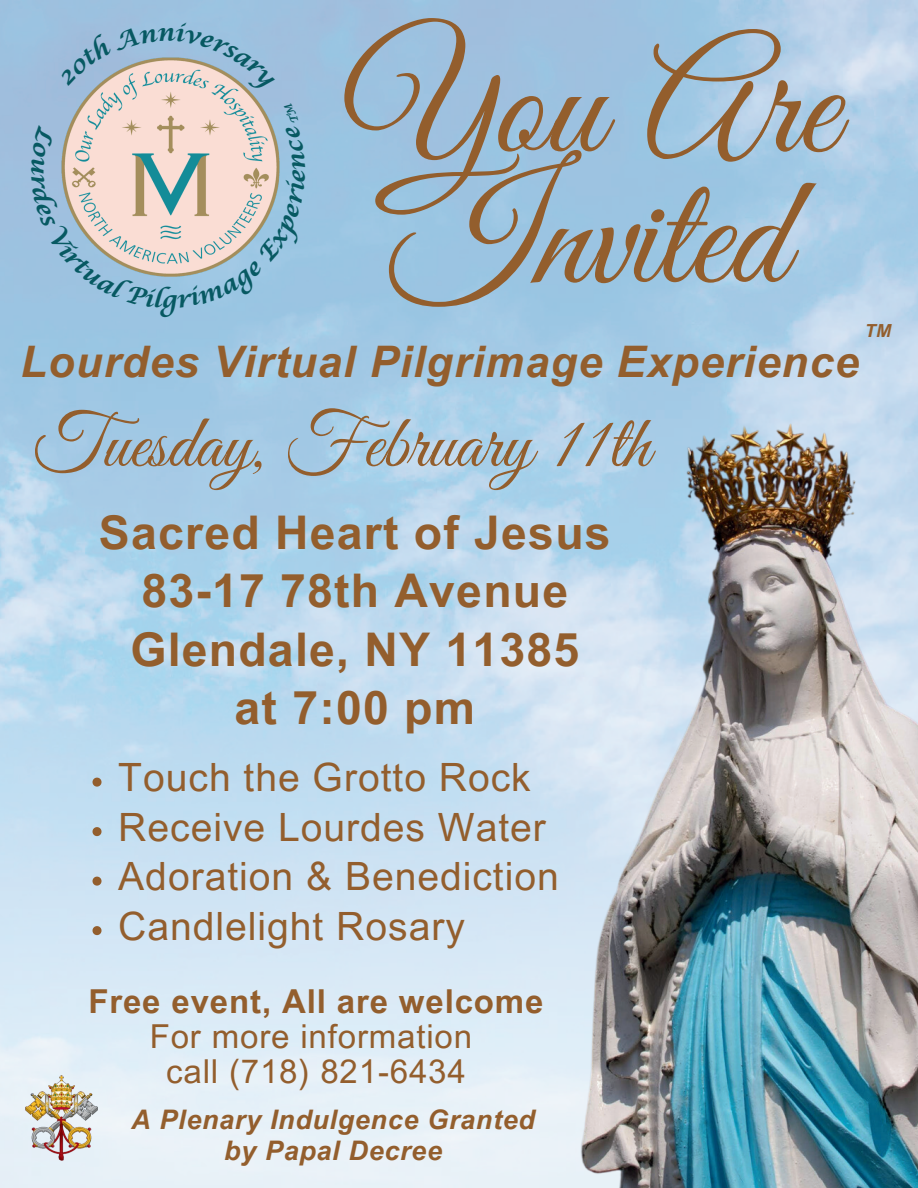
<style>
.page{position:relative;width:918px;height:1188px;background:#fff}
.page>*{position:absolute;margin:0;border:0;box-sizing:border-box;transform-origin:0 0}
.t1{font:158.55px/130.5px "Great Vibes";color:#935e2d;text-align:center}
.t2{font:76.05px "Great Vibes";color:#935e2d}
.t3{font:700 46.5px/58.5px "Arial MT Pro";letter-spacing:.025em;color:#935e2d;text-align:center}
.t4{font:italic 700 43.5px "Arial MT Pro";letter-spacing:.025em;color:#935e2d}
.t5{font:39px/49.5px "Arial MT Pro";letter-spacing:.025em;color:#935e2d}
.t6{font:33px/34.8px "Arial MT Pro";letter-spacing:.025em;color:#935e2d;text-align:center}
.t7{font:700 33px "Arial MT Pro";letter-spacing:.025em;color:#935e2d}
.t8{font:italic 700 27px/31.5px "Arial MT Pro";letter-spacing:.025em;color:#935e2d;text-align:center}
.t9{font:700 23.7px "Lucida Calligraphy Std";color:#075962}
.t10{font:700 23.4px "Lucida Calligraphy Std";color:#075962}
.t11{font:italic 700 18px "Arial MT Pro";color:#935e2d}
</style>
<div class="page">
<img style="left:0;top:324px;width:918px;height:864px">
<img style="left:26px;top:1076px;width:72px;height:84px">
<svg style="left:93px;top:778px;width:9px;height:9px"></svg>
<svg style="left:93px;top:827px;width:9px;height:9px"></svg>
<svg style="left:93px;top:877px;width:9px;height:9px"></svg>
<svg style="left:93px;top:926px;width:9px;height:9px"></svg>
<img style="left:62px;top:58px;width:218px;height:218px">
<svg style="left:31px;top:125px;width:140px;height:184px;background:#c0c8d0"></svg>
<svg style="left:59px;top:26px;width:100px;height:60px;background:#a9bfd5"></svg>
<svg style="left:175px;top:22px;width:100px;height:72px;background:#adc3d6"></svg>
<svg style="left:177px;top:103px;width:129px;height:205px;background:#c2cad0"></svg>
<p class="t9" style="left:157px;top:18px;width:19px">n</p>
<p class="t10" style="left:161px;top:285px;width:17px">g</p>
<h1 class="t1" style="left:342px;top:51px;width:497px">You Are<br>Invited</h1>
<p class="t4" style="left:21px;top:336px;width:840px">Lourdes Virtual Pilgrimage Experience</p>
<p class="t11" style="left:865px;top:320px;width:28px">TM</p>
<h2 class="t2" style="left:33px;top:401px;width:619px">Tuesday, February 11th</h2>
<p class="t3" style="left:99px;top:505px;width:513px">Sacred Heart of Jesus<br>83-17 78th Avenue<br>Glendale, NY 11385<br>at 7:00 pm</p>
<p class="t5" style="left:118px;top:755px;width:442px">Touch the Grotto Rock<br>Receive Lourdes Water<br>Adoration &amp; Benediction<br>Candlelight Rosary</p>
<p class="t7" style="left:88px;top:982px;width:457px">Free event, All are welcome</p>
<p class="t6" style="left:150px;top:1021px;width:324px">For more information call (718) 821-6434</p>
<p class="t8" style="left:131px;top:1104px;width:405px">A Plenary Indulgence Granted by Papal Decree</p>
</div>
